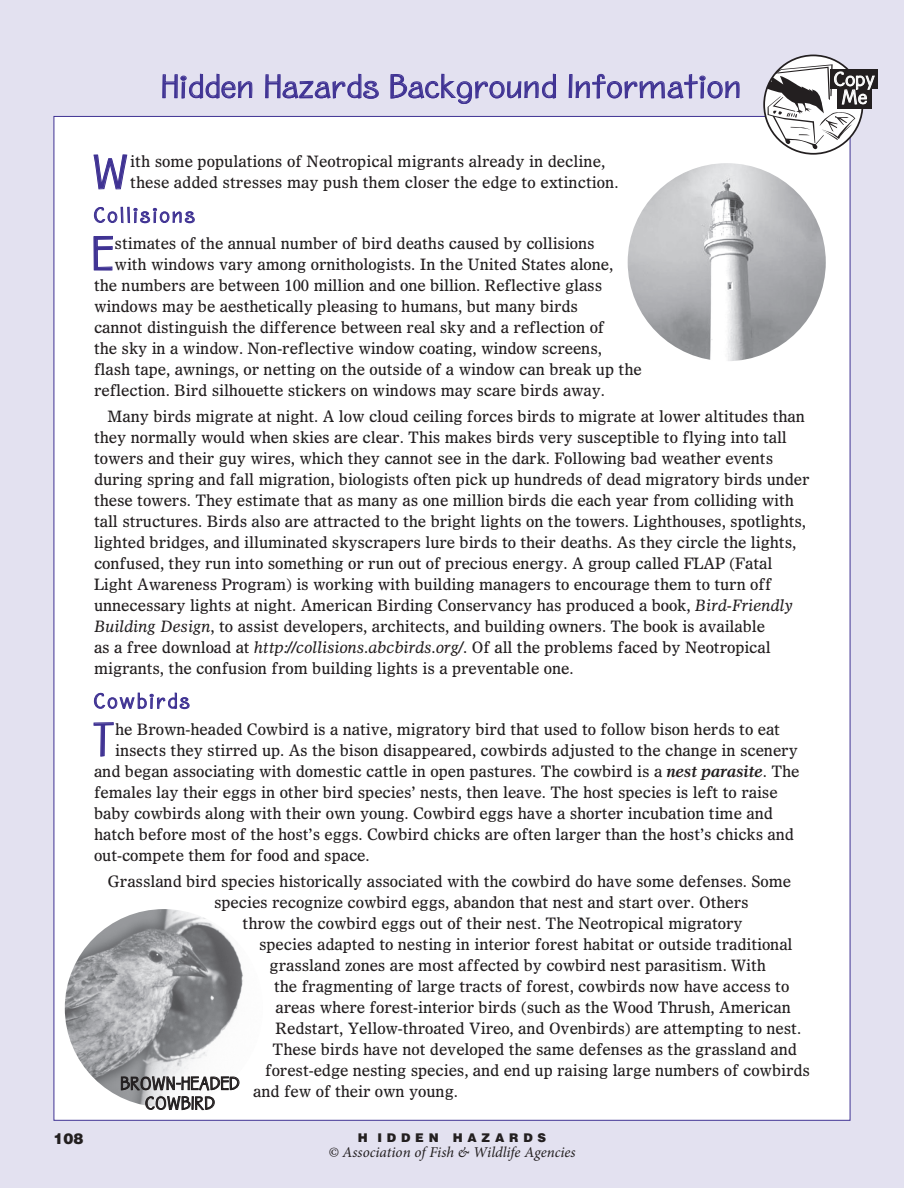
<style>
.page{position:relative;width:904px;height:1188px;background:#e3e1f0}
.page>*{position:absolute;margin:0;border:0;box-sizing:border-box;transform-origin:0 0}
.t1{font:43.2px "Birdlegs Md SG";color:#3f3293;scale:.95 1}
.t2{font:30px "Birdlegs Md SG";color:#3f3293}
.t3{font:19.5px "Birdlegs Md SG";letter-spacing:.1em;color:#3f3293;scale:.95 1}
.t4{font:18px "Birdlegs Md SG";color:#fff}
.t5{font:16.5px "Birdlegs Md SG";color:#231f20;scale:.95 1}
.t6{font:15.75px/21px "Olympian";letter-spacing:-.005em;color:#231f20;scale:.95 1}
.t7{font:italic 15px "Minion Pro";color:#231f20}
.t8{font:900 15px "Helvetica";color:#231f20}
.t9{font:900 12px "Helvetica";letter-spacing:.4em;color:#231f20}
.s1{font-style:italic}
.s2{font-weight:700;font-style:italic}
</style>
<div class="page">
<svg style="left:162px;top:74px;width:90px;height:25px"></svg>
<svg style="left:265px;top:74px;width:114px;height:25px"></svg>
<svg style="left:390px;top:74px;width:166px;height:30px"></svg>
<svg style="left:568px;top:74px;width:171px;height:25px"></svg>
<div style="left:54px;top:116px;width:796px;height:1004px;background:#fff"></div>
<svg style="left:93px;top:154px;width:34px;height:35px"></svg>
<svg style="left:93px;top:207px;width:102px;height:63px"></svg>
<svg style="left:94px;top:692px;width:96px;height:18px"></svg>
<svg style="left:93px;top:722px;width:21px;height:34px"></svg>
<img style="left:627px;top:163px;width:198px;height:198px;border-radius:99px">
<img style="left:65px;top:909px;width:198px;height:198px;border-radius:99px">
<div style="left:830px;top:69px;width:47px;height:20px;background:#231f20"></div>
<svg style="left:764px;top:54px;width:111px;height:95px"></svg>
<svg style="left:121px;top:969px;width:119px;height:142px"></svg>
<h2 class="t2" style="left:162px;top:69px;width:581px">Hidden Hazards Background Information</h2>
<p class="t8" style="left:54px;top:1129px;width:32px">108</p>
<h1 class="t1" style="left:93px;top:148px;width:41px">W</h1>
<p class="t6" style="left:130px;top:151px;width:515px">ith some populations of Neotropical migrants already in decline, these added stresses may push them closer the edge to extinction.</p>
<p class="t3" style="left:94px;top:204px;width:108px">Collisions</p>
<h1 class="t1" style="left:92px;top:229px;width:25px">E</h1>
<p class="t6" style="left:115px;top:232px;width:507px">stimates of the annual number of bird deaths caused by collisions</p>
<p class="t6" style="left:115px;top:253px;width:526px">with windows vary among ornithologists. In the United States alone,</p>
<p class="t6" style="left:94px;top:274px;width:536px">the numbers are between 100 million and one billion. Reflective glass</p>
<p class="t6" style="left:94px;top:295px;width:511px">windows may be aesthetically pleasing to humans, but many birds</p>
<p class="t6" style="left:94px;top:316px;width:539px">cannot distinguish the difference between real sky and a reflection of</p>
<p class="t6" style="left:94px;top:337px;width:536px">the sky in a window. Non-reflective window coating, window screens,</p>
<p class="t6" style="left:94px;top:358px;width:578px">flash tape, awnings, or netting on the outside of a window can break up the</p>
<p class="t6" style="left:94px;top:379px;width:539px">reflection. Bird silhouette stickers on windows may scare birds away.</p>
<p class="t6" style="left:94px;top:406px;width:754px;text-indent:13px">Many birds migrate at night. A low cloud ceiling forces birds to migrate at lower altitudes than they normally would when skies are clear. This makes birds very susceptible to flying into tall towers and their guy wires, which they cannot see in the dark. Following bad weather events during spring and fall migration, biologists often pick up hundreds of dead migratory birds under these towers. They estimate that as many as one million birds die each year from colliding with tall structures. Birds also are attracted to the bright lights on the towers. Lighthouses, spotlights, lighted bridges, and illuminated skyscrapers lure birds to their deaths. As they circle the lights, confused, they run into something or run out of precious energy. A group called FLAP (Fatal Light Awareness Program) is working with building managers to encourage them to turn off unnecessary lights at night. American Birding Conservancy has produced a book, <span class="s1">Bird-Friendly Building Design</span>, to assist developers, architects, and building owners. The book is available<br>as a free download at <span class="s1">http://collisions.abcbirds.org/</span>. Of all the problems faced by Neotropical migrants, the confusion from building lights is a preventable one.</p>
<p class="t3" style="left:94px;top:690px;width:103px">Cowbirds</p>
<h1 class="t1" style="left:93px;top:715px;width:24px">T</h1>
<p class="t6" style="left:115px;top:718px;width:701px">he Brown-headed Cowbird is a native, migratory bird that used to follow bison herds to eat</p>
<p class="t6" style="left:115px;top:739px;width:720px">insects they stirred up. As the bison disappeared, cowbirds adjusted to the change in scenery</p>
<p class="t6" style="left:94px;top:760px;width:744px">and began associating with domestic cattle in open pastures. The cowbird is a <span class="s2">nest parasite</span>. The</p>
<p class="t6" style="left:94px;top:781px;width:721px">females lay their eggs in other bird species’ nests, then leave. The host species is left to raise</p>
<p class="t6" style="left:94px;top:802px;width:716px">baby cowbirds along with their own young. Cowbird eggs have a shorter incubation time and</p>
<p class="t6" style="left:94px;top:823px;width:738px">hatch before most of the host’s eggs. Cowbird chicks are often larger than the host’s chicks and</p>
<p class="t6" style="left:94px;top:844px;width:292px">out-compete them for food and space.</p>
<p class="t6" style="left:108px;top:870px;width:721px">Grassland bird species historically associated with the cowbird do have some defenses. Some</p>
<p class="t6" style="left:214px;top:891px;width:564px">species recognize cowbird eggs, abandon that nest and start over. Others</p>
<p class="t6" style="left:243px;top:912px;width:528px">throw the cowbird eggs out of their nest. The Neotropical migratory</p>
<p class="t6" style="left:259px;top:933px;width:563px">species adapted to nesting in interior forest habitat or outside traditional</p>
<p class="t6" style="left:270px;top:954px;width:524px">grassland zones are most affected by cowbird nest parasitism. With</p>
<p class="t6" style="left:274px;top:975px;width:544px">the fragmenting of large tracts of forest, cowbirds now have access to</p>
<p class="t6" style="left:276px;top:996px;width:544px">areas where forest-interior birds (such as the Wood Thrush, American</p>
<p class="t6" style="left:276px;top:1017px;width:554px">Redstart, Yellow-throated Vireo, and Ovenbirds) are attempting to nest.</p>
<p class="t6" style="left:273px;top:1038px;width:553px">These birds have not developed the same defenses as the grassland and</p>
<p class="t6" style="left:265px;top:1059px;width:575px">forest-edge nesting species, and end up raising large numbers of cowbirds</p>
<p class="t6" style="left:253px;top:1080px;width:217px">and few of their own young.</p>
<p class="t5" style="left:121px;top:1074px;width:13px">brown</p>
<p class="t5" style="left:176px;top:1074px;width:69px">-headed</p>
<p class="t5" style="left:145px;top:1093px;width:12px">cowbir</p>
<p class="t5" style="left:204px;top:1093px;width:13px">d</p>
<p class="t9" style="left:358px;top:1129px;width:190px">H IDDEN HAZARDS</p>
<p class="t7" style="left:328px;top:1141px;width:249px">© Association of Fish &amp; Wildlife Agencies</p>
<p class="t4" style="left:834px;top:69px;width:43px">Copy</p>
<p class="t4" style="left:841px;top:87px;width:27px">Me</p>
</div>
